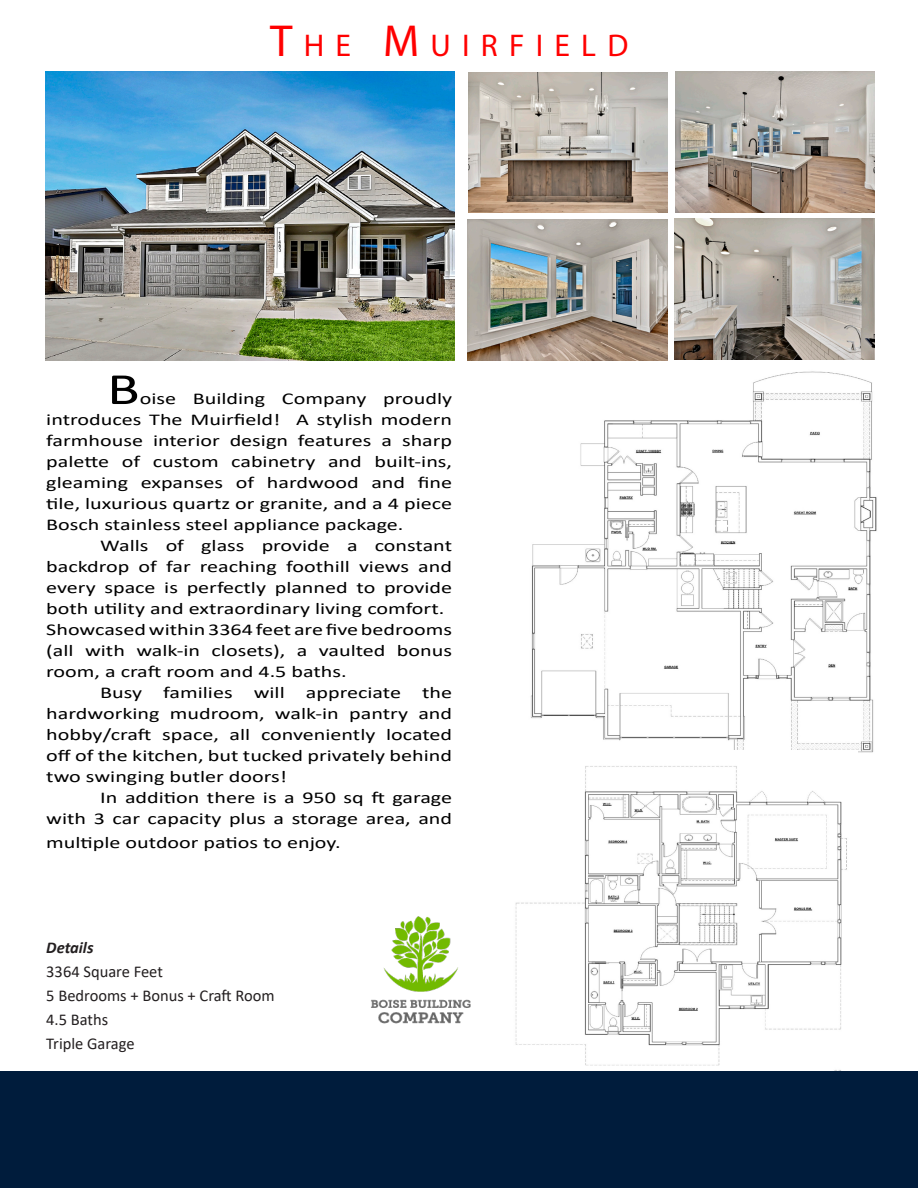
<style>
.page{position:relative;width:918px;height:1188px;background:#fff}
.page>*{position:absolute;margin:0;border:0;box-sizing:border-box;transform-origin:0 0}
.t1{font:45px "Calibri";color:#000;scale:1.34 1}
.t2{font:31.5px "Myriad Pro";letter-spacing:.355em;color:#f00}
.t3{font:16.5px/21px "Calibri";color:#000;text-align:justify;scale:1.34 1}
.t4{font:16.5px/24px "Calibri";color:#231f20}
.t5{font:italic 700 16.5px "Calibri";color:#231f20}
.s1{font-size:45px}
</style>
<div class="page">
<img style="left:46px;top:71px;width:408px;height:290px">
<img style="left:468px;top:72px;width:200px;height:141px">
<img style="left:531px;top:371px;width:346px;height:382px">
<img style="left:675px;top:72px;width:200px;height:141px">
<img style="left:675px;top:219px;width:200px;height:141px">
<img style="left:504px;top:751px;width:354px;height:321px">
<div style="left:0;top:1072px;width:918px;height:116px;background:#001c3c"></div>
<img style="left:468px;top:219px;width:200px;height:141px">
<img style="left:371px;top:916px;width:100px;height:108px">
<h2 class="t2" style="left:270px;top:27px;width:360px"><span class="s1">T</span>HE <span class="s1">M</span>UIRFIELD</h2>
<h1 class="t1" style="left:107px;top:373px;width:26px">B</h1>
<p class="t3" style="left:46px;top:389px;width:304px;text-indent:94px">oise Building Company proudly introduces The Muirfield! A stylish modern farmhouse interior design features a sharp palette of custom cabinetry and built-ins, gleaming expanses of hardwood and fine tile, luxurious quartz or granite, and a 4 piece Bosch stainless steel appliance package.</p>
<p class="t3" style="left:100px;top:536px;width:264px">Walls of glass provide a constant</p>
<p class="t3" style="left:46px;top:556px;width:304px">backdrop of far reaching foothill views and</p>
<p class="t3" style="left:46px;top:578px;width:304px">every space is perfectly planned to provide</p>
<p class="t3" style="left:46px;top:598px;width:299px">both utility and extraordinary living comfort.</p>
<p class="t3" style="left:46px;top:619px;width:304px">Showcased within 3364 feet are five bedrooms</p>
<p class="t3" style="left:46px;top:640px;width:304px">(all with walk-in closets), a vaulted bonus</p>
<p class="t3" style="left:46px;top:661px;width:226px">room, a craft room and 4.5 baths.</p>
<p class="t3" style="left:100px;top:683px;width:33px">Busy</p>
<p class="t3" style="left:163px;top:683px;width:53px">families</p>
<p class="t3" style="left:254px;top:683px;width:25px">will</p>
<p class="t3" style="left:306px;top:683px;width:73px">appreciate</p>
<p class="t3" style="left:46px;top:683px;width:304px;text-indent:376px">the hardworking mudroom, walk-in pantry and hobby/craft space, all conveniently located off of the kitchen, but tucked privately behind two swinging butler doors!</p>
<p class="t3" style="left:46px;top:787px;width:304px;text-align:right">In addition there is a 950 sq ft garage<br>with 3 car capacity plus a storage area, and</p>
<p class="t3" style="left:46px;top:832px;width:221px">multiple outdoor patios to enjoy.</p>
<p class="t5" style="left:46px;top:938px;width:49px">Details</p>
<p class="t4" style="left:46px;top:959px;width:230px">3364 Square Feet<br>5 Bedrooms + Bonus + Craft Room<br>4.5 Baths<br>Triple Garage</p>
</div>
